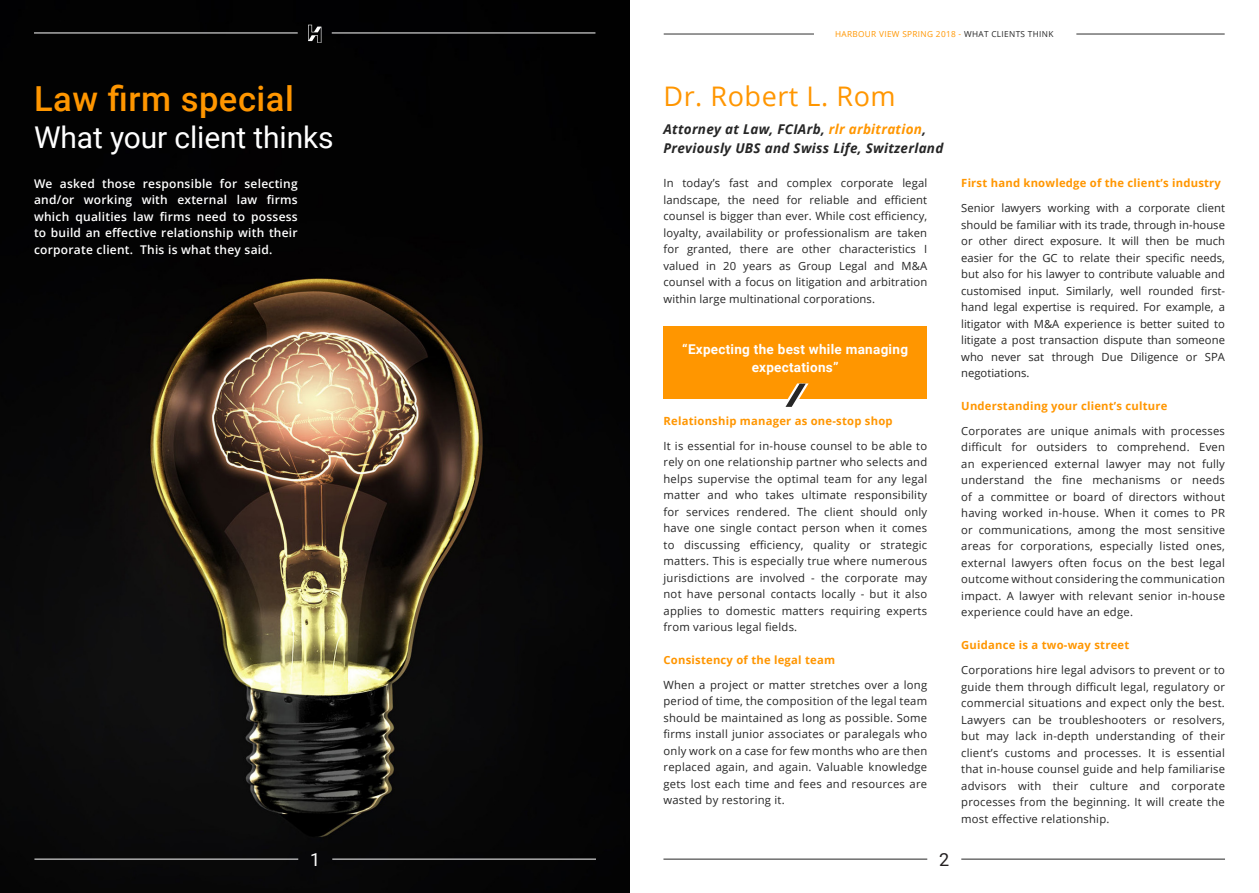
<style>
.page{position:relative;width:1259px;height:893px;background:#fff}
.page>*{position:absolute;margin:0;border:0;box-sizing:border-box;transform-origin:0 0}
.Main_Head_Blue{font:500 34.5px "Roboto";letter-spacing:.015em;color:#ff9600}
.Main_Head_Orange{font:30px "Roboto";letter-spacing:-.005em;color:#fff}
.Article_Name{font:27px "Open Sans";letter-spacing:.02em;color:#ff9600}
.Folio{font:18px "Roboto";color:#fff}
.Folio-2{font:18px "Roboto";color:#231f20}
.Article_Title{font:italic 700 13.5px "Open Sans";letter-spacing:.02em;color:#262626}
.t1{font:700 13.5px/18px "Roboto";letter-spacing:.02em;color:#fff;text-align:center}
.Paragraph{font:600 12px/16.5px "Open Sans";letter-spacing:.02em;color:#fff;text-align:justify}
.Paragraph-2{font:11.25px/16.5px "Open Sans";letter-spacing:.02em;color:#262626;text-align:justify}
.Article_Bold_Orange{font:700 11.25px "Open Sans";letter-spacing:.02em;color:#ff9600}
.Top_Head_Grey{font:8.25px "Open Sans";letter-spacing:.04em;color:#ff9600}
.s1{color:#262626}
.s2{color:#ff9600}
</style>
<div class="page">
<img style="left:0;top:0;width:629px;height:893px">
<hr style="left:34px;top:33px;width:264px;height:1px;background:#fff">
<hr style="left:332px;top:33px;width:263px;height:1px;background:#fff">
<svg style="left:308px;top:25px;width:13px;height:18px"></svg>
<hr style="left:34px;top:859px;width:264px;height:1px;background:#fff">
<hr style="left:332px;top:859px;width:264px;height:1px;background:#fff">
<hr style="left:663px;top:859px;width:264px;height:1px;background:#262626">
<hr style="left:961px;top:859px;width:264px;height:1px;background:#262626">
<div style="left:663px;top:326px;width:264px;height:72px;background:#ff9600"></div>
<svg style="left:781px;top:383px;width:31px;height:24px"></svg>
<hr style="left:1076px;top:34px;width:148px;height:1px;background:#262626">
<hr style="left:664px;top:34px;width:150px;height:1px;background:#262626">
<p class="Main_Head_Blue" style="left:34px;top:74px;width:261px">Law firm special</p>
<p class="Main_Head_Orange" style="left:34px;top:117px;width:301px">What your client thinks</p>
<p class="Paragraph" style="left:34px;top:175px;width:265px">We asked those responsible for selecting and/or working with external law firms which qualities law firms need to possess to build an effective relationship with their corporate client. This is what they said.</p>
<p class="Top_Head_Grey" style="left:835px;top:29px;width:220px">HARBOUR VIEW SPRING 2018 - <span class="s1">WHAT CLIENTS THINK</span></p>
<p class="Article_Name" style="left:663px;top:77px;width:234px">Dr. Robert L. Rom</p>
<p class="Article_Title" style="left:663px;top:119px;width:264px">Attorney at Law, FCIArb, <span class="s2">rlr arbitration</span>,</p>
<p class="Article_Title" style="left:663px;top:139px;width:281px">Previously UBS and Swiss Life, Switzerland</p>
<p class="Paragraph-2" style="left:663px;top:175px;width:265px">In today’s fast and complex corporate legal landscape, the need for reliable and efficient counsel is bigger than ever. While cost efficiency, loyalty, availability or professionalism are taken for granted, there are other characteristics I valued in 20 years as Group Legal and M&amp;A counsel with a focus on litigation and arbitration within large multinational corporations.</p>
<p class="t1" style="left:682px;top:340px;width:227px">“Expecting the best while managing expectations”</p>
<p class="Article_Bold_Orange" style="left:663px;top:413px;width:231px">Relationship manager as one-stop shop</p>
<p class="Paragraph-2" style="left:663px;top:437px;width:265px">It is essential for in-house counsel to be able to rely on one relationship partner who selects and helps supervise the optimal team for any legal matter and who takes ultimate responsibility for services rendered. The client should only have one single contact person when it comes to discussing efficiency, quality or strategic matters. This is especially true where numerous jurisdictions are involved - the corporate may not have personal contacts locally - but it also applies to domestic matters requiring experts from various legal fields.</p>
<p class="Article_Bold_Orange" style="left:663px;top:652px;width:173px">Consistency of the legal team</p>
<p class="Paragraph-2" style="left:663px;top:676px;width:265px">When a project or matter stretches over a long period of time, the composition of the legal team should be maintained as long as possible. Some firms install junior associates or paralegals who only work on a case for few months who are then replaced again, and again. Valuable knowledge gets lost each time and fees and resources are wasted by restoring it.</p>
<p class="Article_Bold_Orange" style="left:961px;top:175px;width:261px">First hand knowledge of the client’s industry</p>
<p class="Paragraph-2" style="left:961px;top:199px;width:265px">Senior lawyers working with a corporate client should be familiar with its trade, through in-house or other direct exposure. It will then be much easier for the GC to relate their specific needs, but also for his lawyer to contribute valuable and customised input. Similarly, well rounded first&shy;hand legal expertise is required. For example, a litigator with M&amp;A experience is better suited to litigate a post transaction dispute than someone who never sat through Due Diligence or SPA negotiations.</p>
<p class="Article_Bold_Orange" style="left:961px;top:398px;width:208px">Understanding your client’s culture</p>
<p class="Paragraph-2" style="left:961px;top:422px;width:265px">Corporates are unique animals with processes difficult for outsiders to comprehend. Even an experienced external lawyer may not fully understand the fine mechanisms or needs of a committee or board of directors without having worked in-house. When it comes to PR or communications, among the most sensitive areas for corporations, especially listed ones, external lawyers often focus on the best legal outcome without considering the communication impact. A lawyer with relevant senior in-house experience could have an edge.</p>
<p class="Article_Bold_Orange" style="left:961px;top:637px;width:169px">Guidance is a two-way street</p>
<p class="Paragraph-2" style="left:961px;top:661px;width:265px">Corporations hire legal advisors to prevent or to guide them through difficult legal, regulatory or commercial situations and expect only the best.<br>Lawyers can be troubleshooters or resolvers, but may lack in-depth understanding of their client’s customs and processes. It is essential that in-house counsel guide and help familiarise advisors with their culture and corporate processes from the beginning. It will create the most effective relationship.</p>
<p class="Folio" style="left:310px;top:847px;width:12px">1</p>
<p class="Folio-2" style="left:939px;top:847px;width:12px">2</p>
</div>
